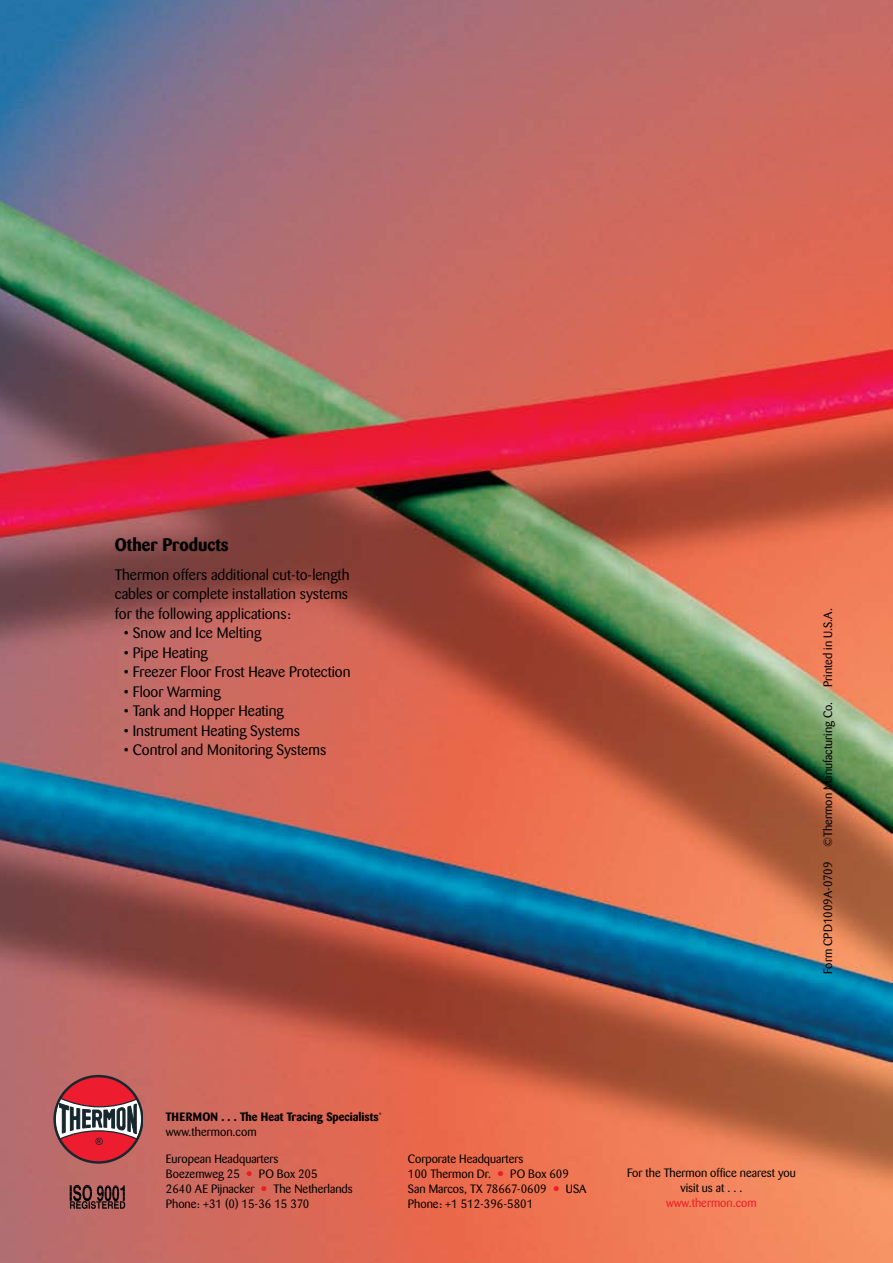
<style>
.page{position:relative;width:893px;height:1263px;background:#fff}
.page>*{position:absolute;margin:0;border:0;box-sizing:border-box;transform-origin:0 0}
.t1{font:700 18px "Barmeno";color:#000}
.t2{font:15px/19.5px "Barmeno";color:#000;text-align:justify}
.t3{font:12px/15px "Barmeno";color:#000}
.t4{font:700 12px "Barmeno";color:#000}
.t5{font:12px "Barmeno";color:#ed1c24}
.t6{font:700 3.6px "Barmeno";color:#000}
.s1{font-size:21px;color:#ed1c24}
</style>
<div class="page">
<img style="left:0;top:0;width:893px;height:1263px">
<svg style="left:70px;top:1185px;width:55px;height:24px"></svg>
<svg style="left:53px;top:1075px;width:89px;height:89px"></svg>
<h1 class="t1" style="left:115px;top:534px;width:116px">Other Products</h1>
<p class="t2" style="left:115px;top:565px;width:236px">Thermon offers additional cut-to-length cables or complete installation systems for the following applications:</p>
<p class="t2" style="left:124px;top:623px;width:139px">• Snow and Ice Melting</p>
<p class="t2" style="left:124px;top:643px;width:85px">• Pipe Heating</p>
<p class="t2" style="left:124px;top:662px;width:228px">• Freezer Floor Frost Heave Protection</p>
<p class="t2" style="left:124px;top:682px;width:98px">• Floor Warming</p>
<p class="t2" style="left:124px;top:701px;width:161px">• Tank and Hopper Heating</p>
<p class="t2" style="left:124px;top:721px;width:178px">• Instrument Heating Systems</p>
<p class="t2" style="left:124px;top:740px;width:204px">• Control and Monitoring Systems</p>
<p class="t3" style="left:821px;top:687px;width:80px;rotate:-90deg">Printed in U.S.A.</p>
<p class="t3" style="left:821px;top:847px;width:146px;rotate:-90deg">©Thermon Manufacturing Co.</p>
<p class="t3" style="left:821px;top:974px;width:114px;rotate:-90deg">Form CPD1009A-0709</p>
<p class="t4" style="left:166px;top:1110px;width:215px">THERMON . . . The Heat Tracing Specialists</p>
<p class="t6" style="left:379px;top:1112px;width:4px">®</p>
<p class="t3" style="left:166px;top:1124px;width:92px">www.thermon.com</p>
<p class="t3" style="left:166px;top:1151px;width:188px">European Headquarters<br>Boezemweg 25 <span class="s1">•</span> PO Box 205<br>2640 AE Pijnacker <span class="s1">•</span> The Netherlands<br>Phone: +31 (0) 15-36 15 370</p>
<p class="t3" style="left:408px;top:1151px;width:180px">Corporate Headquarters<br>100 Thermon Dr. <span class="s1">•</span> PO Box 609<br>San Marcos, TX 78667-0609 <span class="s1">•</span> USA<br>Phone: +1 512-396-5801</p>
<p class="t3" style="left:627px;top:1165px;width:170px;text-align:center">For the Thermon office nearest you visit us at . . .</p>
<p class="t5" style="left:666px;top:1196px;width:92px">www.thermon.com</p>
</div>
